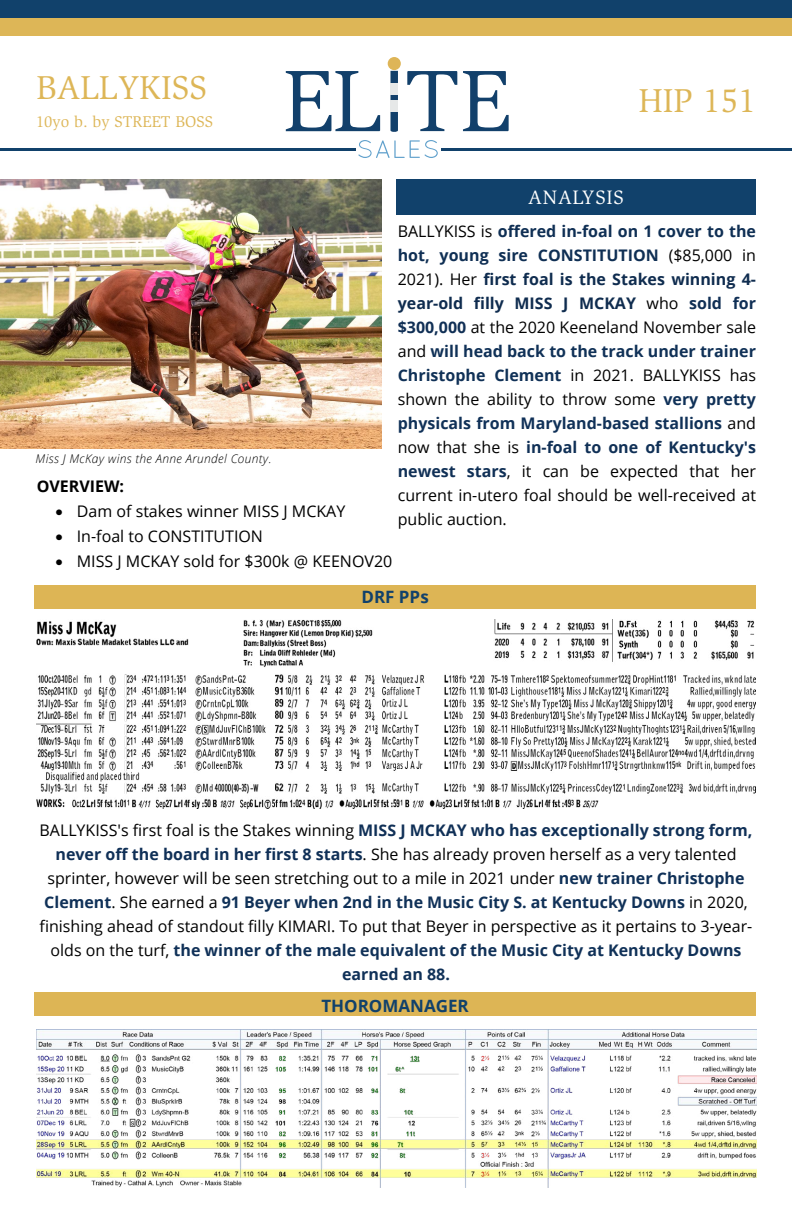
<style>
.page{position:relative;width:792px;height:1224px;background:#fff}
.page>*{position:absolute;margin:0;border:0;box-sizing:border-box;transform-origin:0 0}
.t1{font:34px "Slimbach Std";color:#ddb657}
.t2{font:20px "Slimbach Std";letter-spacing:.04em;color:#fff}
.t3{font:700 17px "Open Sans";color:#11416b}
.t4{font:16px/24px "Open Sans";color:#000;text-align:justify}
.t5{font:16px "Slimbach Std";color:#ddb657}
.t6{font:700 16px "Open Sans";color:#000}
.t7{font:italic 300 12px "Open Sans";letter-spacing:.03em;color:#000}
.s1{font-weight:700;color:#0f2f54}
.s2{font-weight:700;color:#0f2c4f}
.s3{font-weight:700;color:#102f55}
.s4{font-weight:700;color:#103157}
.s5{font-weight:700;color:#103158}
.s6{font-weight:700;color:#103056}
.s7{font-weight:700;color:#103057}
</style>
<div class="page">
<div style="left:0;top:0;width:792px;height:19px;background:#11416b"></div>
<div style="left:0;top:19px;width:792px;height:17px;background:#ddb657"></div>
<div style="left:388px;top:57px;width:13px;height:13px;background:#deb557;border-radius:50%"></div>
<svg style="left:358px;top:140px;width:80px;height:18px"></svg>
<svg style="left:286px;top:71px;width:94px;height:60px"></svg>
<svg style="left:407px;top:71px;width:50px;height:60px"></svg>
<svg style="left:463px;top:71px;width:46px;height:60px"></svg>
<svg style="left:391px;top:71px;width:7px;height:61px"></svg>
<div style="left:391px;top:83px;width:7px;height:11px;background:#e6e8e8"></div>
<div style="left:391px;top:100px;width:7px;height:11px;background:#e6e8e8"></div>
<hr style="left:441px;top:148px;width:351px;height:2px;background:#11416b">
<hr style="left:0;top:148px;width:355px;height:2px;background:#11416b">
<div style="left:396px;top:179px;width:360px;height:36px;background:#11416b"></div>
<img style="left:0;top:180px;width:381px;height:269px">
<img style="left:36px;top:619px;width:720px;height:189px">
<img style="left:36px;top:1030px;width:720px;height:158px">
<div style="left:34px;top:992px;width:722px;height:24px;background:#ddb555"></div>
<div style="left:34px;top:585px;width:722px;height:24px;background:#ddb555"></div>
<h1 class="t1" style="left:36px;top:68px;width:173px">BALLYKISS</h1>
<p class="t5" style="left:36px;top:112px;width:179px">10yo b. by STREET BOSS</p>
<h1 class="t1" style="left:638px;top:81px;width:119px">HIP 151</h1>
<p class="t2" style="left:528px;top:186px;width:97px">ANALYSIS</p>
<p class="t4" style="left:398px;top:219px;width:360px">BALLYKISS is <span class="s1">offered in-foal on 1 cover to the hot, young sire CONSTITUTION</span> ($85,000 in 2021). Her <span class="s2">first foal is the Stakes winning 4- year-old filly MISS J MCKAY</span> who <span class="s3">sold for $300,000</span> at the 2020 Keeneland November sale and <span class="s4">will head back to the track under trainer Christophe Clement</span> in 2021. BALLYKISS has shown the ability to throw some <span class="s5">very pretty physicals from Maryland-based stallions</span> and now that she is <span class="s6">in-foal to one of Kentucky's newest stars</span>, it can be expected that her current in-utero foal should be well-received at public auction.</p>
<p class="t7" style="left:36px;top:450px;width:238px">Miss J McKay wins the Anne Arundel County.</p>
<p class="t6" style="left:37px;top:475px;width:89px">OVERVIEW:</p>
<p class="t4" style="left:56px;top:499px;width:291px">• Dam of stakes winner MISS J MCKAY</p>
<p class="t4" style="left:56px;top:524px;width:209px">• In-foal to CONSTITUTION</p>
<p class="t4" style="left:56px;top:549px;width:338px">• MISS J MCKAY sold for $300k @ KEENOV20</p>
<p class="t3" style="left:361px;top:585px;width:69px">DRF PPs</p>
<p class="t4" style="left:40px;top:817px;width:714px;text-align:center">BALLYKISS's first foal is the Stakes winning <span class="s7">MISS J MCKAY who has exceptionally strong form, never off the board in her first 8 starts</span>. She has already proven herself as a very talented sprinter, however will be seen stretching out to a mile in 2021 under <span class="s5">new trainer Christophe Clement</span>. She earned a <span class="s5">91 Beyer when 2nd in the Music City S. at Kentucky Downs</span> in 2020, finishing ahead of standout filly KIMARI. To put that Beyer in perspective as it pertains to 3-year&shy;olds on the turf, <span class="s5">the winner of the male equivalent of the Music City at Kentucky Downs earned an 88.</span></p>
<p class="t3" style="left:321px;top:994px;width:149px">THOROMANAGER</p>
</div>
